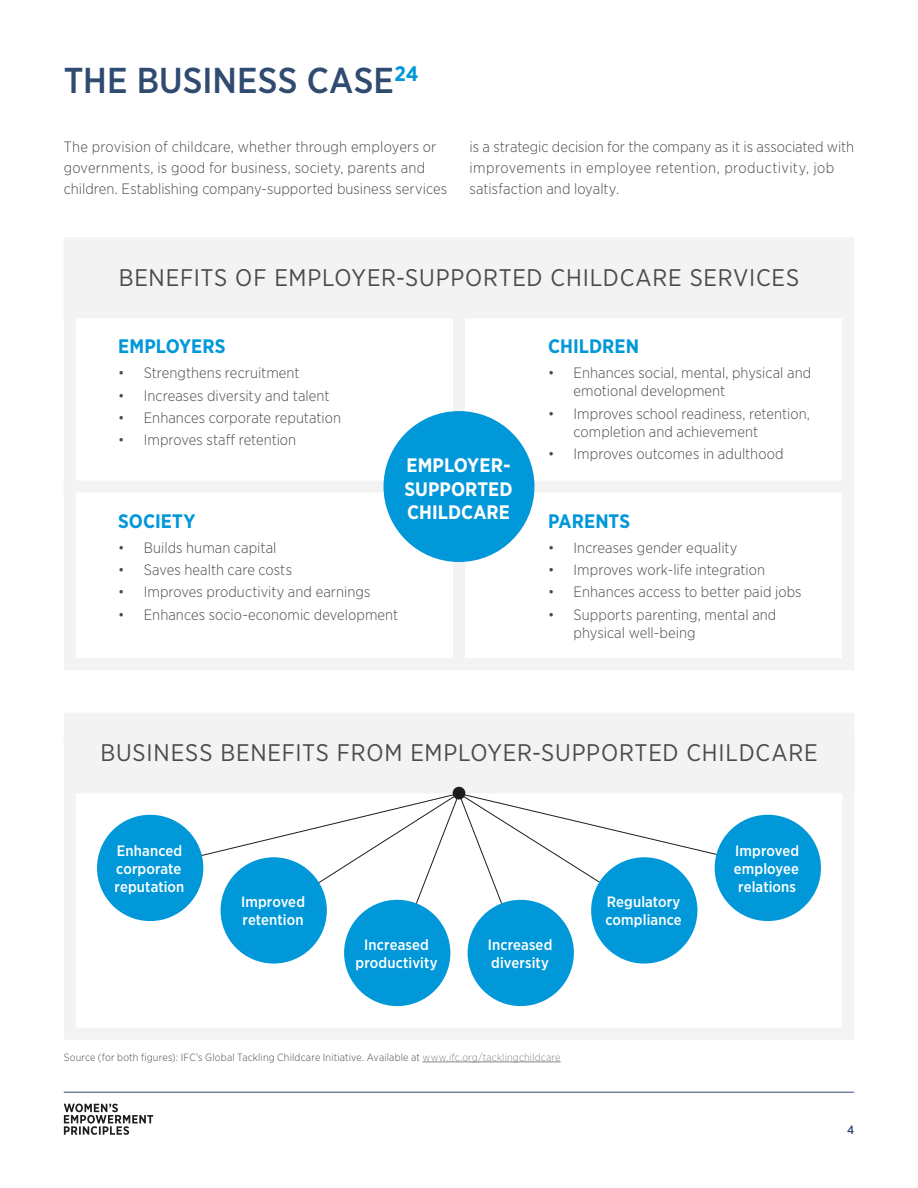
<style>
.page{position:relative;width:918px;height:1188px;background:#fff}
.page>*{position:absolute;margin:0;border:0;box-sizing:border-box;transform-origin:0 0}
.t1{font:500 36px "Gotham Narrow";color:#304b70}
.t2{font:24px "Gotham Narrow";letter-spacing:.03em;color:#4b4b4a}
.t3{font:700 19.5px "Gotham Narrow";letter-spacing:.005em;color:#0098d9}
.t4{font:700 19.5px/23.4px "Gotham Narrow";letter-spacing:.005em;color:#fff;text-align:justify}
.t5{font:300 15px/21px "Gotham Narrow";letter-spacing:.005em;color:#4b4b4a}
.t6{font:500 15px/18px "Gotham Narrow";letter-spacing:.01em;color:#fff}
.t7{font:500 12px "Gotham Narrow";color:#304b70}
.t8{font:300 10.5px "Gotham Narrow";letter-spacing:.015em;color:#4b4b4a}
.s1{color:#878787}
</style>
<div class="page">
<svg style="left:64px;top:1104px;width:89px;height:31px"></svg>
<hr style="left:64px;top:1092px;width:790px;height:1px;background:#304b70">
<div style="left:64px;top:238px;width:790px;height:432px;border:12px solid #f3f3f3"></div>
<div style="left:64px;top:481px;width:790px;height:12px;background:#f3f3f3"></div>
<div style="left:453px;top:318px;width:12px;height:347px;background:#f3f3f3"></div>
<div style="left:70px;top:244px;width:778px;height:68px;background:#f3f3f3"></div>
<div style="left:64px;top:238px;width:790px;height:80px;border:12px solid #f3f3f3"></div>
<div style="left:384px;top:411px;width:150px;height:151px;background:#0098d9;border-radius:50%"></div>
<div style="left:64px;top:733px;width:790px;height:307px;border:12px solid #f3f3f3"></div>
<svg style="left:149px;top:799px;width:623px;height:155px"></svg>
<div style="left:97px;top:815px;width:106px;height:106px;background:#0098d9;border-radius:50%"></div>
<div style="left:344px;top:900px;width:106px;height:106px;background:#0098d9;border-radius:50%"></div>
<div style="left:221px;top:857px;width:106px;height:107px;background:#0098d9;border-radius:50%"></div>
<div style="left:468px;top:900px;width:106px;height:106px;background:#0098d9;border-radius:50%"></div>
<div style="left:591px;top:857px;width:106px;height:107px;background:#0098d9;border-radius:50%"></div>
<div style="left:715px;top:815px;width:106px;height:106px;background:#0098d9;border-radius:50%"></div>
<div style="left:64px;top:713px;width:791px;height:86px;background:#f3f3f3"></div>
<div style="left:453px;top:787px;width:12px;height:13px;background:#1d1d1b;border-radius:50%"></div>
<hr style="left:423px;top:1062px;width:138px;height:1px;background:#878787">
<h1 class="t1" style="left:64px;top:57px;width:356px">THE BUSINESS CASE<sup>24</sup></h1>
<p class="t5" style="left:64px;top:136px;width:385px">The provision of childcare, whether through employers or governments, is good for business, society, parents and children. Establishing company-supported business services</p>
<p class="t5" style="left:470px;top:136px;width:386px">is a strategic decision for the company as it is associated with improvements in employee retention, productivity, job satisfaction and loyalty.</p>
<h2 class="t2" style="left:119px;top:263px;width:682px">BENEFITS OF EMPLOYER-SUPPORTED CHILDCARE SERVICES</h2>
<h3 class="t3" style="left:118px;top:334px;width:109px">EMPLOYERS</h3>
<p class="t5" style="left:118px;top:362px;width:183px">• Strengthens recruitment</p>
<p class="t5" style="left:118px;top:384px;width:213px">• Increases diversity and talent</p>
<p class="t5" style="left:118px;top:407px;width:224px">• Enhances corporate reputation</p>
<p class="t5" style="left:118px;top:429px;width:179px">• Improves staff retention</p>
<h3 class="t4" style="left:404px;top:454px;width:110px">EMPLOYER-SUPPORTED CHILDCARE</h3>
<h3 class="t3" style="left:118px;top:509px;width:79px">SOCIETY</h3>
<p class="t5" style="left:118px;top:537px;width:160px">• Builds human capital</p>
<p class="t5" style="left:118px;top:559px;width:175px">• Saves health care costs</p>
<p class="t5" style="left:118px;top:581px;width:254px">• Improves productivity and earnings</p>
<p class="t5" style="left:118px;top:604px;width:282px">• Enhances socio-economic development</p>
<h3 class="t3" style="left:548px;top:334px;width:93px">CHILDREN</h3>
<p class="t5" style="left:574px;top:364px;width:239px;line-height:18px;text-indent:-26px">• Enhances social, mental, physical and emotional development</p>
<p class="t5" style="left:574px;top:404px;width:238px;line-height:18px;text-indent:-26px">• Improves school readiness, retention, completion and achievement</p>
<p class="t5" style="left:548px;top:443px;width:237px">• Improves outcomes in adulthood</p>
<h3 class="t3" style="left:548px;top:509px;width:84px">PARENTS</h3>
<p class="t5" style="left:548px;top:537px;width:191px">• Increases gender equality</p>
<p class="t5" style="left:548px;top:559px;width:218px">• Improves work-life integration</p>
<p class="t5" style="left:548px;top:581px;width:255px">• Enhances access to better paid jobs</p>
<p class="t5" style="left:574px;top:605px;width:204px;line-height:18px;text-indent:-26px">• Supports parenting, mental and physical well-being</p>
<h2 class="t2" style="left:100px;top:738px;width:719px">BUSINESS BENEFITS FROM EMPLOYER-SUPPORTED CHILDCARE</h2>
<p class="t6" style="left:115px;top:841px;width:71px">Enhanced corporate reputation</p>
<p class="t6" style="left:241px;top:893px;width:65px">Improved retention</p>
<p class="t6" style="left:356px;top:935px;width:83px;text-align:center">Increased productivity</p>
<p class="t6" style="left:488px;top:935px;width:66px">Increased diversity</p>
<p class="t8" style="left:64px;top:1051px;width:498px">Source (for both figures): IFC’s Global Tackling Childcare Initiative. Available at <span class="s1">www.ifc.org/tacklingchildcare</span></p>
<p class="t6" style="left:606px;top:893px;width:78px">Regulatory compliance</p>
<p class="t6" style="left:734px;top:841px;width:67px;text-align:justify">Improved employee relations</p>
<p class="t7" style="left:847px;top:1122px;width:9px">4</p>
</div>
